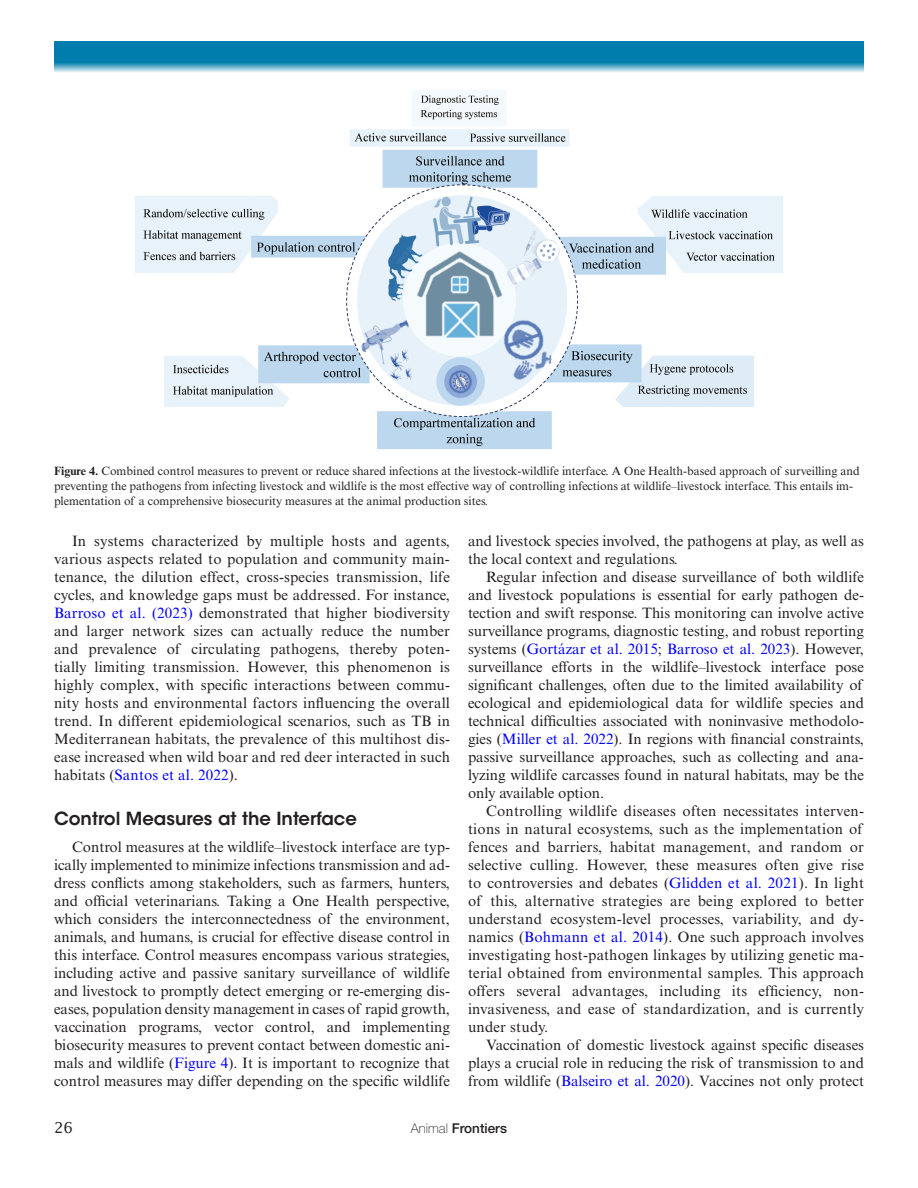
<style>
.page{position:relative;width:918px;height:1188px;background:#fff}
.page>*{position:absolute;margin:0;border:0;box-sizing:border-box;transform-origin:0 0}
.t1{font:600 18px "ITC Avant Garde Std";color:#231f20}
.t2{font:15px/18px "Times New Roman MT Std";color:#231f20;text-align:justify}
.t3{font:15px "Lucida Std";color:#231f20}
.t4{font:500 13.5px "Helvetica Neue LT Std";color:#231f20}
.t5{font:12px/15px "Times New Roman MT Std";color:#231f20}
.s1{font-weight:700}
.s2{color:#00f}
.s3{font-weight:100}
</style>
<div class="page">
<svg style="left:54px;top:41px;width:810px;height:31px;background:#238eb8"></svg>
<img style="left:135px;top:90px;width:648px;height:359px">
<p class="t5" style="left:54px;top:463px;width:807px"><span class="s1">Figure 4.</span> Combined control measures to prevent or reduce shared infections at the livestock-wildlife interface. A One Health-based approach of surveilling and preventing the pathogens from infecting livestock and wildlife is the most effective way of controlling infections at wildlife–livestock interface. This entails im&shy;plementation of a comprehensive biosecurity measures at the animal production sites.</p>
<p class="t2" style="left:54px;top:532px;width:398px;text-indent:18px">In systems characterized by multiple hosts and agents, various aspects related to population and community main&shy;tenance, the dilution effect, cross-species transmission, life cycles, and knowledge gaps must be addressed. For instance, <span class="s2">Barroso et al. (2023)</span> demonstrated that higher biodiversity and larger network sizes can actually reduce the number and prevalence of circulating pathogens, thereby poten&shy;tially limiting transmission. However, this phenomenon is highly complex, with specific interactions between commu&shy;nity hosts and environmental factors influencing the overall trend. In different epidemiological scenarios, such as TB in Mediterranean habitats, the prevalence of this multihost dis&shy;ease increased when wild boar and red deer interacted in such habitats (<span class="s2">Santos et al. 2022</span>).</p>
<p class="t1" style="left:54px;top:807px;width:305px">Control Measures at the Interface</p>
<p class="t2" style="left:54px;top:838px;width:398px;text-indent:18px">Control measures at the wildlife–livestock interface are typ&shy;ically implemented to minimize infections transmission and ad&shy;dress conflicts among stakeholders, such as farmers, hunters, and official veterinarians. Taking a One Health perspective, which considers the interconnectedness of the environment, animals, and humans, is crucial for effective disease control in this interface. Control measures encompass various strategies, including active and passive sanitary surveillance of wildlife and livestock to promptly detect emerging or re-emerging dis&shy;eases, population density management in cases of rapid growth, vaccination programs, vector control, and implementing biosecurity measures to prevent contact between domestic ani&shy;mals and wildlife (<span class="s2">Figure 4</span>). It is important to recognize that control measures may differ depending on the specific wildlife</p>
<p class="t2" style="left:468px;top:532px;width:398px">and livestock species involved, the pathogens at play, as well as the local context and regulations.</p>
<p class="t2" style="left:468px;top:568px;width:398px;text-indent:18px">Regular infection and disease surveillance of both wildlife and livestock populations is essential for early pathogen de&shy;tection and swift response. This monitoring can involve active surveillance programs, diagnostic testing, and robust reporting systems (<span class="s2">Gortázar et al. 2015</span>; <span class="s2">Barroso et al. 2023</span>). However, surveillance efforts in the wildlife–livestock interface pose significant challenges, often due to the limited availability of ecological and epidemiological data for wildlife species and technical difficulties associated with noninvasive methodolo&shy;gies (<span class="s2">Miller et al. 2022</span>). In regions with financial constraints, passive surveillance approaches, such as collecting and ana&shy;lyzing wildlife carcasses found in natural habitats, may be the only available option.</p>
<p class="t2" style="left:468px;top:802px;width:398px;text-indent:18px">Controlling wildlife diseases often necessitates interven&shy;tions in natural ecosystems, such as the implementation of fences and barriers, habitat management, and random or selective culling. However, these measures often give rise to controversies and debates (<span class="s2">Glidden et al. 2021</span>). In light of this, alternative strategies are being explored to better understand ecosystem-level processes, variability, and dy&shy;namics (<span class="s2">Bohmann et al. 2014</span>). One such approach involves investigating host-pathogen linkages by utilizing genetic ma&shy;terial obtained from environmental samples. This approach offers several advantages, including its efficiency, non&shy;invasiveness, and ease of standardization, and is currently under study.</p>
<p class="t2" style="left:468px;top:1036px;width:398px;text-indent:18px">Vaccination of domestic livestock against specific diseases plays a crucial role in reducing the risk of transmission to and from wildlife (<span class="s2">Balseiro et al. 2020</span>). Vaccines not only protect</p>
<p class="t3" style="left:54px;top:1118px;width:20px">26</p>
<p class="t4" style="left:411px;top:1120px;width:98px"><span class="s3">Animal</span> Frontiers</p>
</div>
